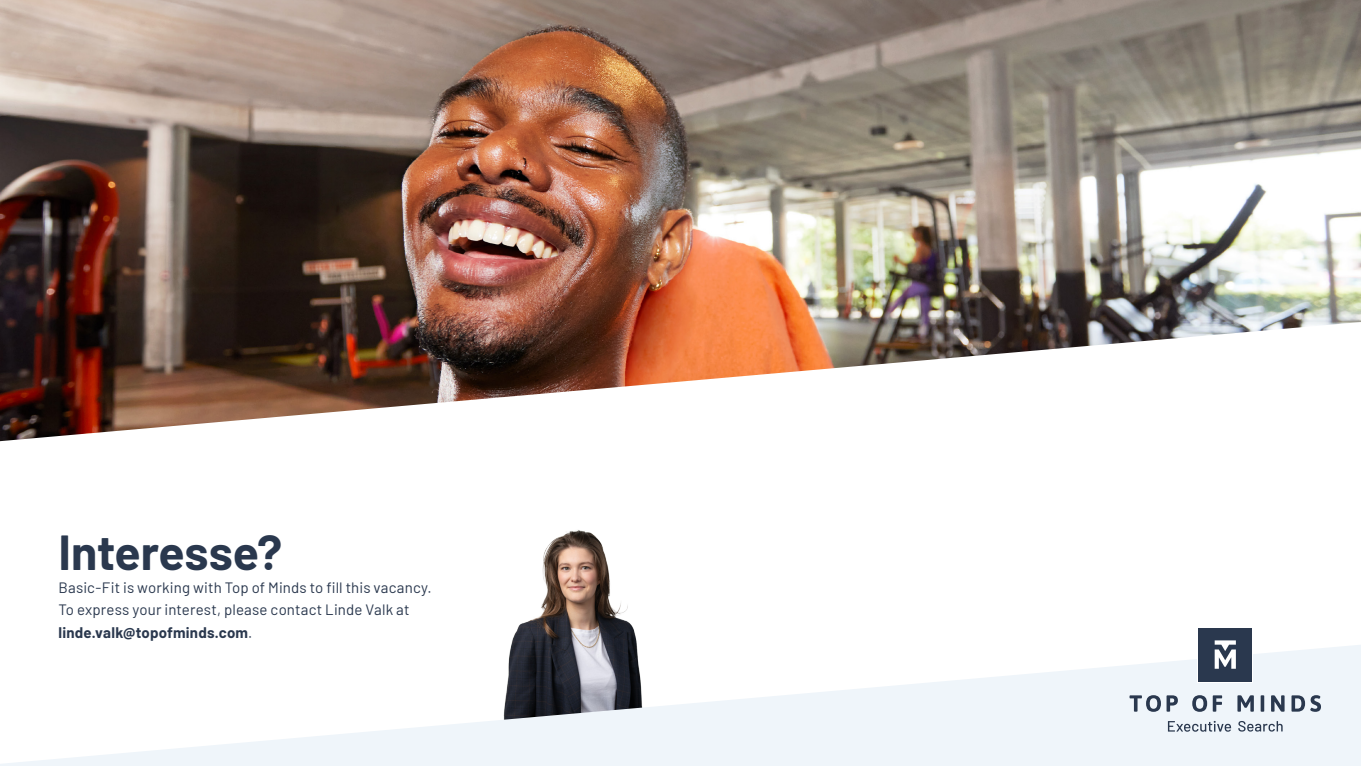
<style>
.page{position:relative;width:1361px;height:766px;background:#fff}
.page>*{position:absolute;margin:0;border:0;box-sizing:border-box;transform-origin:0 0}
.t1{font:700 48px "Barlow";letter-spacing:-.005em;color:#2a384e}
.t2{font:15px "Barlow";letter-spacing:.01em;color:#2a384e}
.t3{font:700 15px "Barlow";letter-spacing:.015em;color:#2a384e}
.s1{font-weight:400}
</style>
<div class="page">
<img style="left:0;top:0;width:1361px;height:322px">
<img style="left:0;top:322px;width:1360px;height:120px">
<img style="left:511px;top:530px;width:126px;height:114px">
<svg style="left:0;top:644px;width:1361px;height:121px;fill:#eff5fa"></svg>
<svg style="left:1197px;top:644px;width:56px;height:38px"></svg>
<div style="left:1198px;top:627px;width:54px;height:54px;background:#2a384e"></div>
<svg style="left:1214px;top:640px;width:22px;height:28px"></svg>
<svg style="left:1129px;top:695px;width:49px;height:16px"></svg>
<svg style="left:1192px;top:695px;width:30px;height:16px"></svg>
<svg style="left:1237px;top:695px;width:17px;height:16px"></svg>
<svg style="left:1260px;top:695px;width:4px;height:16px"></svg>
<svg style="left:1271px;top:695px;width:13px;height:16px"></svg>
<svg style="left:1291px;top:695px;width:30px;height:16px"></svg>
<svg style="left:1168px;top:720px;width:63px;height:11px"></svg>
<svg style="left:1238px;top:720px;width:44px;height:11px"></svg>
<p class="t1" style="left:58px;top:517px;width:225px">Interesse?</p>
<p class="t2" style="left:58px;top:576px;width:375px">Basic-Fit is working with Top of Minds to fill this vacancy.</p>
<p class="t2" style="left:58px;top:599px;width:352px">To express your interest, please contact Linde Valk at</p>
<p class="t3" style="left:58px;top:621px;width:195px">linde.valk@topofminds.com<span class="s1">.</span></p>
</div>
